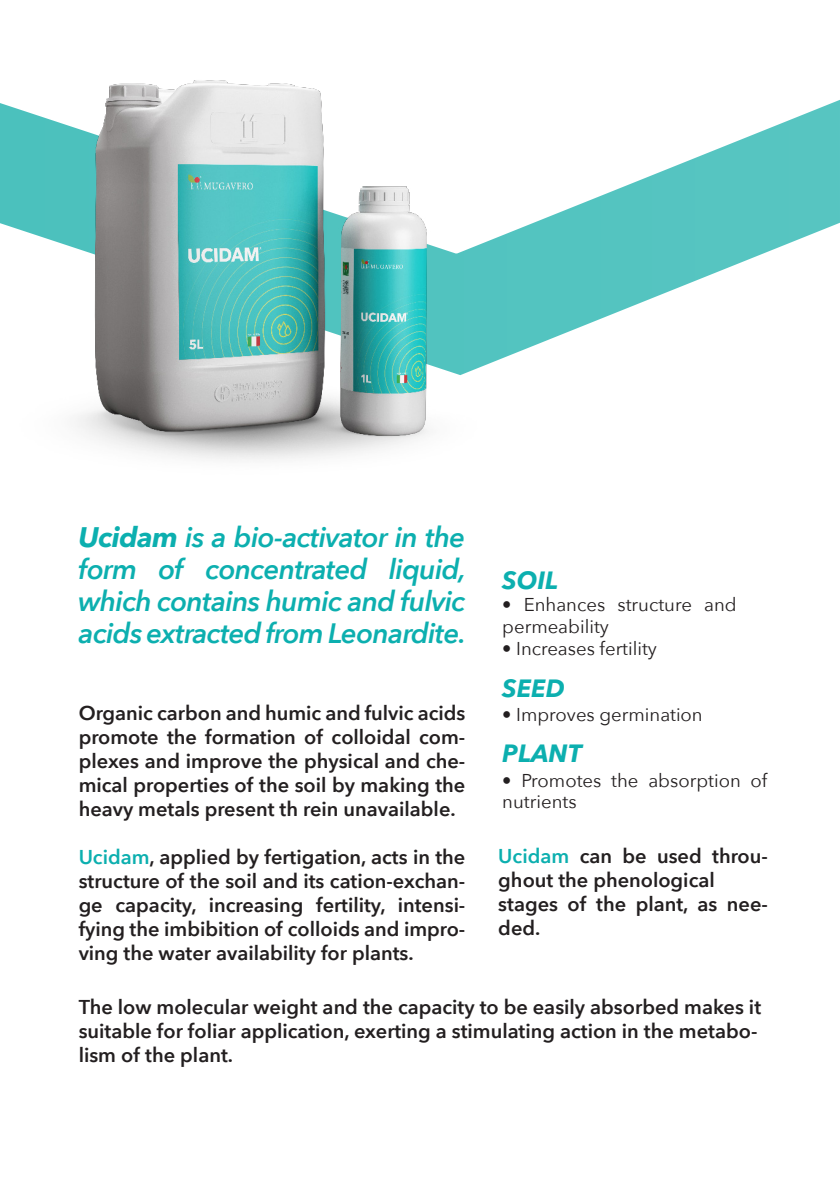
<style>
.page{position:relative;width:840px;height:1191px;background:#fff}
.page>*{position:absolute;margin:0;border:0;box-sizing:border-box;transform-origin:0 0}
.t1{font:italic 600 28px/32px "Avenir Next";letter-spacing:-.025em;color:#0cafaf;text-align:justify}
.t2{font:italic 700 24.8px "Avenir Next Cyr";color:#0cafaf}
.t3{font:600 20px/24px "Avenir Next";color:#231f20}
.t4{font:18.6px/21.6px "Avenir Next";color:#231f20}
.s1{font-family:"Avenir Next Cyr";font-weight:700}
.s2{color:#0cafaf}
</style>
<div class="page">
<svg style="left:0;top:100px;width:839px;height:269px"></svg>
<img style="left:20px;top:80px;width:457px;height:380px">
<p class="t1" style="left:79px;top:521px;width:389px"><span class="s1">Ucidam</span> is a bio-activator in the form of concentrated liquid, which contains humic and fulvic acids extracted from Leonardite.</p>
<p class="t2" style="left:502px;top:565px;width:57px">SOIL</p>
<p class="t4" style="left:502px;top:594px;width:236px">• Enhances structure and permeability</p>
<p class="t4" style="left:502px;top:637px;width:156px">• Increases fertility</p>
<p class="t2" style="left:502px;top:673px;width:64px">SEED</p>
<p class="t4" style="left:502px;top:704px;width:202px">• Improves germination</p>
<p class="t2" style="left:502px;top:737px;width:81px">PLANT</p>
<p class="t4" style="left:502px;top:769px;width:266px">• Promotes the absorption of nutrients</p>
<p class="t3" style="left:498px;top:843px;width:271px"><span class="s2">Ucidam</span> can be used throu&shy;ghout the phenological</p>
<p class="t3" style="left:498px;top:891px;width:271px">stages of the plant, as nee&shy;ded.</p>
<p class="t3" style="left:79px;top:700px;width:388px;text-align:justify">Organic carbon and humic and fulvic acids promote the formation of colloidal com&shy;plexes and improve the physical and che&shy;mical properties of the soil by making the heavy metals present th rein unavailable.</p>
<p class="t3" style="left:79px;top:844px;width:388px;text-align:justify"><span class="s2">Ucidam</span>, applied by fertigation, acts in the structure of the soil and its cation-exchan&shy;ge capacity, increasing fertility, intensi&shy;fying the imbibition of colloids and impro&shy;ving the water availability for plants.</p>
<p class="t3" style="left:79px;top:994px;width:683px">The low molecular weight and the capacity to be easily absorbed makes it suitable for foliar application, exerting a stimulating action in the metabo&shy;lism of the plant.</p>
</div>
